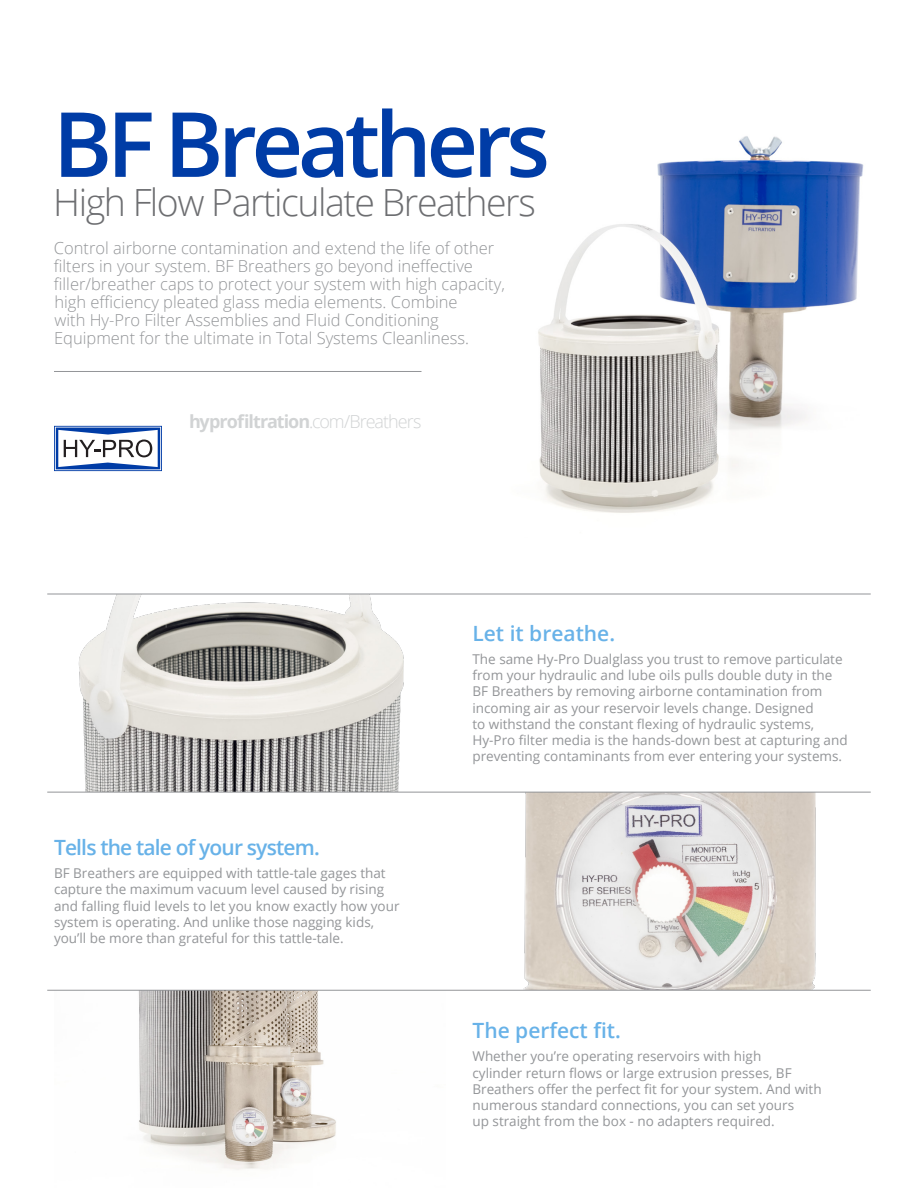
<style>
.page{position:relative;width:918px;height:1188px;background:#fff}
.page>*{position:absolute;margin:0;border:0;box-sizing:border-box;transform-origin:0 0}
.t1{font:600 90px "Open Sans";letter-spacing:-.06em;color:#003ca6}
.t2{font:300 37.5px "Open Sans";letter-spacing:-.04em;color:#6d6e71}
.t3{font:600 21px "Open Sans";color:#68b2e8}
.t4{font:600 21px "Open Sans";letter-spacing:-.04em;color:#68b2e8}
.t5{font:700 18px "Open Sans";letter-spacing:-.055em;color:#d1d3d4}
.t6{font:300 16.5px/18px "Open Sans";color:#939598}
.t7{font:13.5px/16.2px "Open Sans";color:#939598}
.s1{font-weight:300}
</style>
<div class="page">
<img style="left:54px;top:595px;width:392px;height:197px">
<img style="left:472px;top:793px;width:392px;height:197px">
<img style="left:138px;top:991px;width:198px;height:179px">
<img style="left:538px;top:136px;width:326px;height:377px">
<hr style="left:54px;top:371px;width:368px;height:1px;background:#939598">
<hr style="left:47px;top:594px;width:824px;height:1px;background:#939598">
<hr style="left:47px;top:792px;width:824px;height:1px;background:#939598">
<hr style="left:47px;top:990px;width:824px;height:1px;background:#939598">
<svg style="left:54px;top:426px;width:108px;height:45px"></svg>
<h1 class="t1" style="left:53px;top:82px;width:499px">BF Breathers</h1>
<h2 class="t2" style="left:53px;top:177px;width:484px">High Flow Particulate Breathers</h2>
<p class="t6" style="left:54px;top:239px;width:453px">Control airborne contamination and extend the life of other filters in your system. BF Breathers go beyond ineffective filler/breather caps to protect your system with high capacity, high efficiency pleated glass media elements. Combine<br>with Hy-Pro Filter Assemblies and Fluid Conditioning Equipment for the ultimate in Total Systems Cleanliness.</p>
<h3 class="t5" style="left:189px;top:409px;width:234px">hyprofiltration<span class="s1">.com/Breathers</span></h3>
<h3 class="t4" style="left:54px;top:833px;width:267px">Tells the tale of your system.</h3>
<p class="t7" style="left:54px;top:865px;width:347px">BF Breathers are equipped with tattle-tale gages that capture the maximum vacuum level caused by rising and falling fluid levels to let you know exactly how your system is operating. And unlike those nagging kids, you’ll be more than grateful for this tattle-tale.</p>
<h3 class="t3" style="left:472px;top:619px;width:144px">Let it breathe.</h3>
<p class="t7" style="left:472px;top:651px;width:377px">The same Hy-Pro Dualglass you trust to remove particulate from your hydraulic and lube oils pulls double duty in the BF Breathers by removing airborne contamination from incoming air as your reservoir levels change. Designed<br>to withstand the constant flexing of hydraulic systems, Hy-Pro filter media is the hands-down best at capturing and preventing contaminants from ever entering your systems.</p>
<h3 class="t3" style="left:472px;top:1016px;width:150px">The perfect fit.</h3>
<p class="t7" style="left:472px;top:1048px;width:351px">Whether you’re operating reservoirs with high<br>cylinder return flows or large extrusion presses, BF Breathers offer the perfect fit for your system. And with numerous standard connections, you can set yours<br>up straight from the box - no adapters required.</p>
</div>
